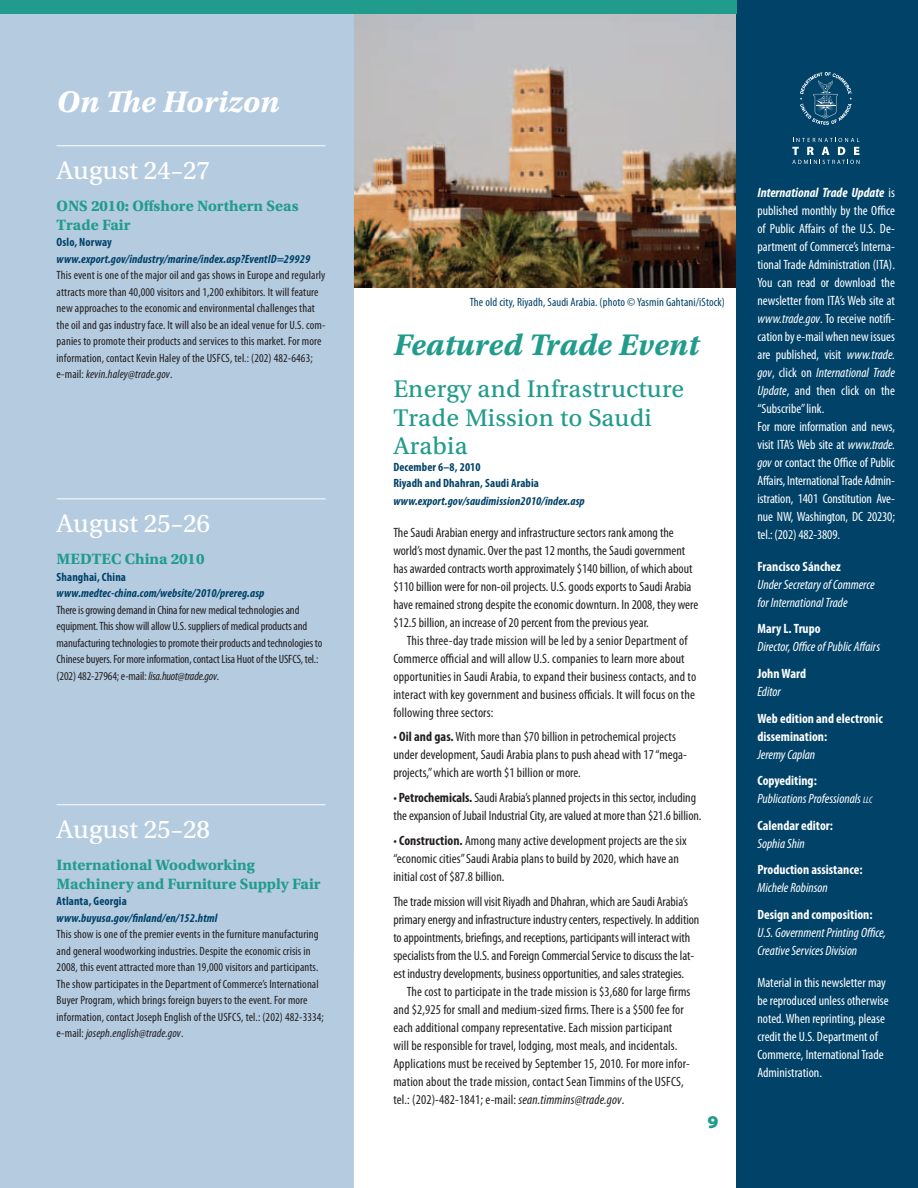
<style>
.page{position:relative;width:918px;height:1188px;background:#fff}
.page>*{position:absolute;margin:0;border:0;box-sizing:border-box;transform-origin:0 0}
.CALENDAR-description{font:31.5px "Utopia Std Bold Capt It";color:#219c8c}
.CALENDAR__Date{font:31.5px "Utopia Std Bold Capt It";color:#fff}
.CALENDAR__Date-2{font:27px "Utopia Std Capt";color:#fff}
.CALENDAR__Date-3{font:25.5px/28.5px "Utopia Std Capt";letter-spacing:.01em;color:#219c8c}
.t1{font:900 semi-expanded 18px "Myriad Pro";color:#219c8c}
.CALENDAR__Event{font:15.75px/18.9px "Utopia Std Bold Capt";color:#219c8c}
.CALENDAR-Description{font:condensed 13.5px/18px "Myriad Pro";color:#231f20}
.t2{font:condensed 13.5px/18px "Myriad Pro";color:#fff;text-align:justify}
.t3{font:italic condensed 13.5px/18px "Myriad Pro";color:#fff}
.t4{font:700 condensed 13.5px/18px "Myriad Pro";color:#fff}
.CALENDAR-description-2{font:condensed 12px/16.5px "Myriad Pro";letter-spacing:.01em;color:#231f20}
.CALENDAR-description-3{font:condensed 12px/16.5px "Myriad Pro";letter-spacing:-.01em;color:#231f20}
.CALENDAR-_location_u{font:italic 700 condensed 12px "Myriad Pro";letter-spacing:.01em;color:#004268}
.CALENDAR-_location_u-2{font:700 condensed 12px "Myriad Pro";letter-spacing:.01em;color:#004268}
.t5{font:condensed 12px "Myriad Pro";letter-spacing:.01em;color:#004268}
.s1{font-style:italic}
.s2{font-weight:700}
.s3{font-weight:700;font-style:italic}
.s4{font-weight:700;font-style:normal}
.s5{font-weight:400;font-style:italic}
.s6{font-size:9.45px}
</style>
<div class="page">
<img style="left:354px;top:14px;width:382px;height:273px">
<div style="left:0;top:0;width:354px;height:1188px;background:#b4cbe0"></div>
<hr style="left:57px;top:145px;width:268px;height:1px;background:#fff">
<hr style="left:57px;top:499px;width:268px;height:1px;background:#fff">
<hr style="left:57px;top:804px;width:268px;height:1px;background:#fff">
<div style="left:736px;top:0;width:182px;height:1188px;background:#004268"></div>
<svg style="left:800px;top:72px;width:52px;height:53px"></svg>
<svg style="left:792px;top:138px;width:67px;height:26px"></svg>
<div style="left:0;top:0;width:737px;height:14px;background:#219c8c"></div>
<p class="CALENDAR__Date" style="left:57px;top:84px;width:224px">On The Horizon</p>
<p class="CALENDAR__Date-2" style="left:57px;top:155px;width:155px">August 24–27</p>
<p class="CALENDAR__Event" style="left:57px;top:196px;width:243px">ONS 2010: Offshore Northern Seas<br>Trade Fair</p>
<p class="CALENDAR-_location_u-2" style="left:57px;top:235px;width:57px">Oslo, Norway</p>
<p class="CALENDAR-_location_u" style="left:57px;top:251px;width:255px">www.export.gov/industry/marine/index.asp?EventID=29929</p>
<p class="CALENDAR-description-2" style="left:57px;top:267px;width:270px">This event is one of the major oil and gas shows in Europe and regularly attracts more than 40,000 visitors and 1,200 exhibitors. It will feature new approaches to the economic and environmental challenges that the oil and gas industry face. It will also be an ideal venue for U.S. com&shy;panies to promote their products and services to this market. For more information, contact Kevin Haley of the USFCS, tel.: (202) 482-6463; e-mail: <span class="s1">kevin.haley@trade.gov</span>.</p>
<p class="CALENDAR__Date-2" style="left:57px;top:508px;width:155px">August 25–26</p>
<p class="CALENDAR__Event" style="left:57px;top:550px;width:149px">MEDTEC China 2010</p>
<p class="CALENDAR-_location_u-2" style="left:57px;top:569px;width:71px">Shanghai, China</p>
<p class="CALENDAR-_location_u" style="left:57px;top:586px;width:209px">www.medtec-china.com/website/2010/prereg.asp</p>
<p class="CALENDAR-description-3" style="left:57px;top:601px;width:267px">There is growing demand in China for new medical technologies and equipment. This show will allow U.S. suppliers of medical products and manufacturing technologies to promote their products and technologies to Chinese buyers. For more information, contact Lisa Huot of the USFCS, tel.: (202) 482-27964; e-mail: <span class="s1">lisa.huot@trade.gov</span>.</p>
<p class="CALENDAR__Date-2" style="left:57px;top:814px;width:155px">August 25–28</p>
<p class="CALENDAR__Event" style="left:57px;top:855px;width:266px">International Woodworking<br>Machinery and Furniture Supply Fair</p>
<p class="CALENDAR-_location_u-2" style="left:57px;top:894px;width:72px">Atlanta, Georgia</p>
<p class="CALENDAR-_location_u" style="left:57px;top:910px;width:162px">www.buyusa.gov/finland/en/152.html</p>
<p class="CALENDAR-description-2" style="left:57px;top:926px;width:269px">This show is one of the premier events in the furniture manufacturing and general woodworking industries. Despite the economic crisis in 2008, this event attracted more than 19,000 visitors and participants.<br>The show participates in the Department of Commerce’s International Buyer Program, which brings foreign buyers to the event. For more information, contact Joseph English of the USFCS, tel.: (202) 482-3334; e-mail: <span class="s1">joseph.english@trade.gov</span>.</p>
<p class="t5" style="left:470px;top:294px;width:257px">The old city, Riyadh, Saudi Arabia. (photo © Yasmin Gahtani/iStock)</p>
<p class="CALENDAR-description" style="left:393px;top:326px;width:307px">Featured Trade Event</p>
<p class="CALENDAR__Date-3" style="left:393px;top:375px;width:292px">Energy and Infrastructure<br>Trade Mission to Saudi<br>Arabia</p>
<p class="CALENDAR-_location_u-2" style="left:393px;top:459px;width:89px">December 6–8, 2010</p>
<p class="CALENDAR-_location_u-2" style="left:393px;top:476px;width:147px">Riyadh and Dhahran, Saudi Arabia</p>
<p class="CALENDAR-_location_u" style="left:393px;top:494px;width:193px">www.export.gov/saudimission2010/index.asp</p>
<p class="CALENDAR-Description" style="left:393px;top:523px;width:306px">The Saudi Arabian energy and infrastructure sectors rank among the world’s most dynamic. Over the past 12 months, the Saudi government has awarded contracts worth approximately $140 billion, of which about $110 billion were for non-oil projects. U.S. goods exports to Saudi Arabia have remained strong despite the economic downturn. In 2008, they were $12.5 billion, an increase of 20 percent from the previous year.</p>
<p class="CALENDAR-Description" style="left:393px;top:631px;width:304px;text-indent:14px">This three-day trade mission will be led by a senior Department of Commerce official and will allow U.S. companies to learn more about opportunities in Saudi Arabia, to expand their business contacts, and to interact with key government and business officials. It will focus on the following three sectors:</p>
<p class="CALENDAR-Description" style="left:393px;top:728px;width:295px">• <span class="s2">Oil and gas.</span> With more than $70 billion in petrochemical projects under development, Saudi Arabia plans to push ahead with 17 “mega&shy;projects,” which are worth $1 billion or more.</p>
<p class="CALENDAR-Description" style="left:393px;top:788px;width:310px">• <span class="s2">Petrochemicals.</span> Saudi Arabia’s planned projects in this sector, including the expansion of Jubail Industrial City, are valued at more than $21.6 billion.</p>
<p class="CALENDAR-Description" style="left:393px;top:831px;width:295px">• <span class="s2">Construction.</span> Among many active development projects are the six “economic cities” Saudi Arabia plans to build by 2020, which have an initial cost of $87.8 billion.</p>
<p class="CALENDAR-Description" style="left:393px;top:892px;width:308px">The trade mission will visit Riyadh and Dhahran, which are Saudi Arabia’s primary energy and infrastructure industry centers, respectively. In addition to appointments, briefings, and receptions, participants will interact with specialists from the U.S. and Foreign Commercial Service to discuss the lat&shy;est industry developments, business opportunities, and sales strategies.</p>
<p class="CALENDAR-Description" style="left:393px;top:982px;width:299px;text-indent:14px">The cost to participate in the trade mission is $3,680 for large firms and $2,925 for small and medium-sized firms. There is a $500 fee for each additional company representative. Each mission participant will be responsible for travel, lodging, most meals, and incidentals.<br>Applications must be received by September 15, 2010. For more infor&shy;mation about the trade mission, contact Sean Timmins of the USFCS, tel.: (202)-482-1841; e-mail: <span class="s1">sean.timmins@trade.gov</span>.</p>
<h3 class="t1" style="left:707px;top:1111px;width:13px">9</h3>
<p class="t2" style="left:757px;top:184px;width:139px"><span class="s3">International Trade Update</span> is published monthly by the Office of Public Affairs of the U.S. De&shy;partment of Commerce’s Interna&shy;tional Trade Administration (ITA).<br>You can read or download the newsletter from ITA’s Web site at <span class="s1">www.trade.gov</span>. To receive notifi&shy;cation by e-mail when new issues are published, visit <span class="s1">www.trade. gov</span>, click on <span class="s1">International Trade Update</span>, and then click on the “Subscribe” link.</p>
<p class="t2" style="left:757px;top:418px;width:139px">For more information and news, visit ITA’s Web site at <span class="s1">www.trade. gov</span> or contact the Office of Public Affairs, International Trade Admin&shy;istration, 1401 Constitution Ave&shy;nue NW, Washington, DC 20230; tel.: (202) 482-3809.</p>
<p class="t3" style="left:757px;top:557px;width:119px"><span class="s4">Francisco Sánchez<br></span>Under Secretary of Commerce for International Trade</p>
<p class="t3" style="left:757px;top:620px;width:124px"><span class="s4">Mary L. Trupo<br></span>Director, Office of Public Affairs</p>
<p class="t4" style="left:757px;top:664px;width:50px">John Ward<br><span class="s5">Editor</span></p>
<p class="t4" style="left:757px;top:709px;width:127px">Web edition and electronic dissemination:<br><span class="s5">Jeremy Caplan</span></p>
<p class="t3" style="left:757px;top:772px;width:117px"><span class="s4">Copyediting:<br></span>Publications Professionals <span class="s6">llc</span></p>
<p class="t4" style="left:757px;top:816px;width:77px">Calendar editor:<br><span class="s5">Sophia Shin</span></p>
<p class="t4" style="left:757px;top:861px;width:107px">Production assistance:<br><span class="s5">Michele Robinson</span></p>
<p class="t3" style="left:757px;top:906px;width:130px"><span class="s4">Design and composition:<br></span>U.S. Government Printing Office,<br>Creative Services Division</p>
<p class="t2" style="left:757px;top:973px;width:133px;text-align:left">Material in this newsletter may be reproduced unless otherwise noted. When reprinting, please credit the U.S. Department of<br>Commerce, International Trade<br>Administration.</p>
</div>
